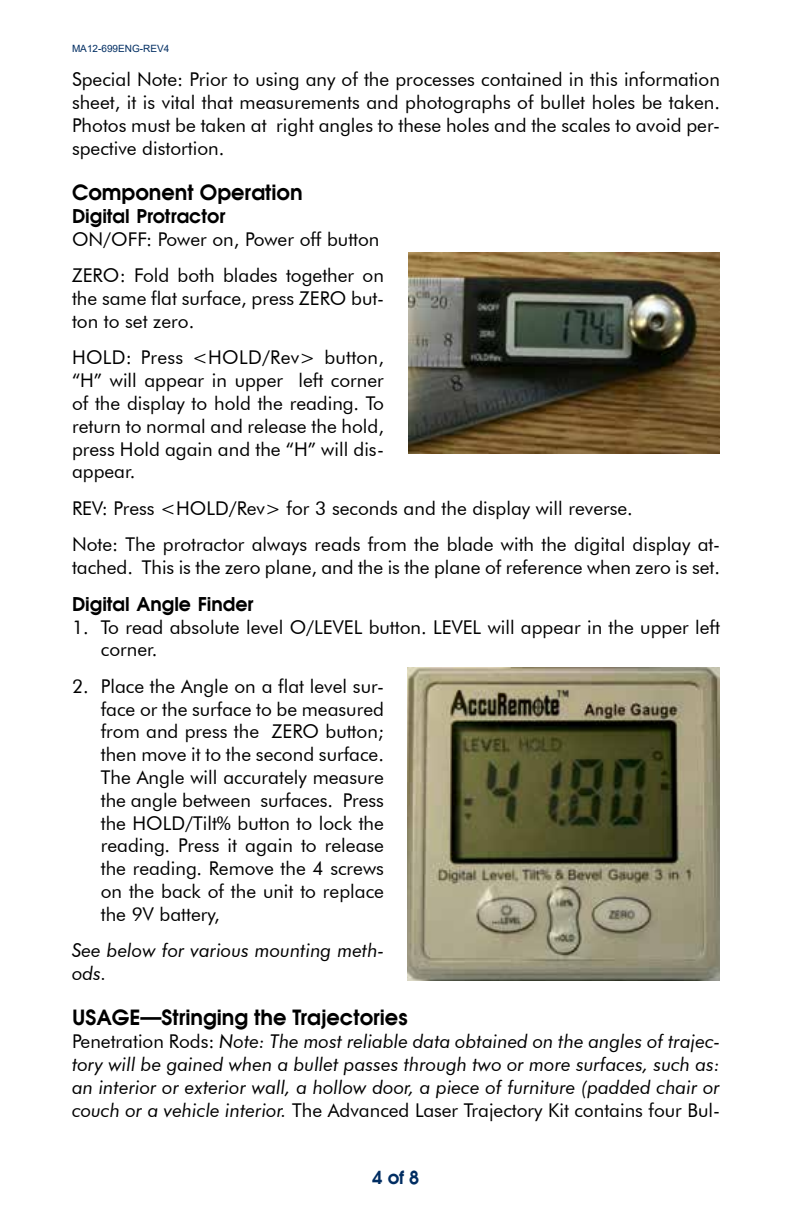
<style>
.page{position:relative;width:792px;height:1224px;background:#fff}
.page>*{position:absolute;margin:0;border:0;box-sizing:border-box;transform-origin:0 0}
.t1{font:700 21px "Avalon";color:#000}
.t2{font:19px/22.8px "Futura BT";color:#000}
.t3{font:italic 19px/22.8px "Futura BT";color:#000}
.t4{font:700 19px "Avalon";color:#000}
.t5{font:700 18px "Avalon";color:#002d62}
.t6{font:10px "Arial";color:#002d62}
.s1{font-style:normal}
</style>
<div class="page">
<img style="left:408px;top:668px;width:312px;height:312px">
<img style="left:408px;top:252px;width:312px;height:202px">
<p class="t6" style="left:72px;top:42px;width:99px">MA12-699ENG-REV4</p>
<p class="t2" style="left:72px;top:68px;width:650px;text-align:justify">Special Note: Prior to using any of the processes contained in this information sheet, it is vital that measurements and photographs of bullet holes be taken.<br>Photos must be taken at right angles to these holes and the scales to avoid per&shy;spective distortion.</p>
<p class="t1" style="left:72px;top:178px;width:232px">Component Operation</p>
<p class="t4" style="left:72px;top:203px;width:155px">Digital Protractor</p>
<p class="t2" style="left:72px;top:221px;width:314px;line-height:36.4px">ON/OFF: Power on, Power off button<br>ZERO: Fold both blades together on</p>
<p class="t2" style="left:72px;top:287px;width:313px">the same flat surface, press ZERO but&shy;ton to set zero.</p>
<p class="t2" style="left:72px;top:346px;width:314px;text-align:justify">HOLD: Press &lt;HOLD/Rev&gt; button, “H” will appear in upper left corner of the display to hold the reading. To return to normal and release the hold, press Hold again and the “H” will dis&shy;appear.</p>
<p class="t2" style="left:72px;top:490px;width:649px;line-height:36.4px">REV: Press &lt;HOLD/Rev&gt; for 3 seconds and the display will reverse.<br>Note: The protractor always reads from the blade with the digital display at-</p>
<p class="t2" style="left:72px;top:556px;width:650px">tached. This is the zero plane, and the is the plane of reference when zero is set.</p>
<p class="t4" style="left:72px;top:591px;width:183px">Digital Angle Finder</p>
<p class="t2" style="left:101px;top:615px;width:621px;text-indent:-29px">1. To read absolute level O/LEVEL button. LEVEL will appear in the upper left corner.</p>
<p class="t2" style="left:101px;top:675px;width:285px;text-align:justify;text-indent:-29px">2. Place the Angle on a flat level sur&shy;face or the surface to be measured from and press the ZERO button; then move it to the second surface.<br>The Angle will accurately measure the angle between surfaces. Press the HOLD/Tilt% button to lock the reading. Press it again to release the reading. Remove the 4 screws on the back of the unit to replace the 9V battery,</p>
<p class="t3" style="left:72px;top:939px;width:313px">See below for various mounting meth&shy;ods.</p>
<p class="t1" style="left:72px;top:1003px;width:337px">USAGE—Stringing the Trajectories</p>
<p class="t3" style="left:72px;top:1030px;width:650px;text-align:justify"><span class="s1">Penetration Rods:</span> Note: The most reliable data obtained on the angles of trajec&shy;tory will be gained when a bullet passes through two or more surfaces, such as: an interior or exterior wall, a hollow door, a piece of furniture (padded chair or couch or a vehicle interior. <span class="s1">The Advanced Laser Trajectory Kit contains four Bul-</span></p>
<p class="t5" style="left:373px;top:1165px;width:48px">4 of 8</p>
</div>
